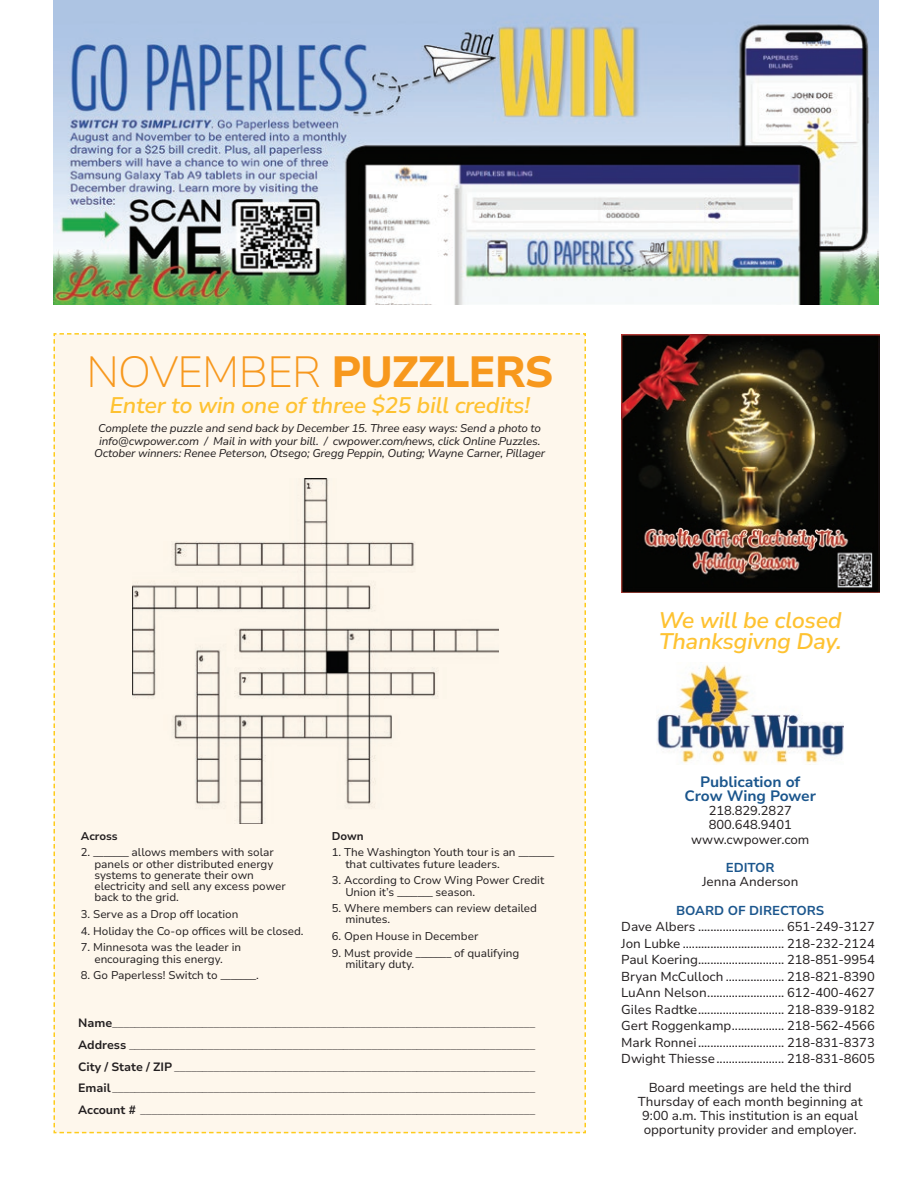
<style>
.page{position:relative;width:918px;height:1188px;background:#fff}
.page>*{position:absolute;margin:0;border:0;box-sizing:border-box;transform-origin:0 0}
.t1{font:200 43.5px "Nunito Sans 10 pt";letter-spacing:-.03em;color:#f7981d}
.t2{font:italic 600 22.5px/21px "Nunito Sans 10 pt";letter-spacing:-.02em;color:#fec231}
.t3{font:700 15px/14.2px "Nunito Sans 10 pt";letter-spacing:-.005em;color:#1b568d;text-align:center}
.t4{font:12.9px/16.5px "Nunito Sans 10 pt";letter-spacing:-.005em;color:#231f20;text-align:center}
.t5{font:700 12.9px "Nunito Sans 10 pt";letter-spacing:-.005em;color:#1b568d}
.t6{font:200 12px/21.6px "Nunito Sans 10 pt";color:#231f20;text-align:justify}
.t7{font:11.25px/11.2px "Nunito Sans 10 pt";letter-spacing:-.005em;color:#231f20}
.t8{font:italic 11.25px/12.8px "Nunito Sans 10 pt";letter-spacing:-.02em;color:#231f20;text-align:center}
.t9{font:700 11.25px "Nunito Sans 10 pt";letter-spacing:-.005em;color:#231f20}
.s1{font-weight:800}
.s2{font-weight:700}
</style>
<div class="page">
<div style="left:53px;top:333px;width:533px;height:801px;background:#fef7ec"></div>
<img style="left:657px;top:664px;width:187px;height:101px">
<img style="left:132px;top:478px;width:366px;height:345px">
<img style="left:621px;top:335px;width:258px;height:258px">
<img style="left:53px;top:0;width:826px;height:305px">
<h1 class="t1" style="left:86px;top:342px;width:469px">NOVEMBER <span class="s1">PUZZLERS</span></h1>
<h2 class="t2" style="left:110px;top:394px;width:422px">Enter to win one of three $25 bill credits!</h2>
<p class="t8" style="left:94px;top:421px;width:452px">Complete the puzzle and send back by December 15. Three easy ways: Send a photo to info@cwpower.com / Mail in with your bill. / cwpower.com/news, click Online Puzzles.<br>October winners: Renee Peterson, Otsego; Gregg Peppin, Outing; Wayne Carner, Pillager</p>
<p class="t9" style="left:81px;top:828px;width:38px">Across</p>
<p class="t7" style="left:94px;top:846px;width:193px;text-indent:-14px">2. _______ allows members with solar panels or other distributed energy systems to generate their own electricity and sell any excess power back to the grid.</p>
<p class="t7" style="left:81px;top:908px;width:159px">3. Serve as a Drop off location</p>
<p class="t7" style="left:81px;top:925px;width:224px">4. Holiday the Co-op offices will be closed.</p>
<p class="t7" style="left:81px;top:941px;width:162px;text-align:center">7. Minnesota was the leader in encouraging this energy.</p>
<p class="t7" style="left:81px;top:969px;width:179px">8. Go Paperless! Switch to _______.</p>
<p class="t9" style="left:332px;top:828px;width:33px">Down</p>
<p class="t7" style="left:345px;top:846px;width:211px;text-indent:-14px">1. The Washington Youth tour is an _______ that cultivates future leaders.</p>
<p class="t7" style="left:345px;top:874px;width:201px;text-indent:-14px">3. According to Crow Wing Power Credit<br>Union it’s _______ season.</p>
<p class="t7" style="left:345px;top:902px;width:193px;text-indent:-14px">5. Where members can review detailed minutes.</p>
<p class="t7" style="left:332px;top:930px;width:148px">6. Open House in December</p>
<p class="t7" style="left:345px;top:947px;width:176px;text-indent:-14px">9. Must provide _______ of qualifying military duty.</p>
<p class="t6" style="left:78px;top:1012px;width:459px"><span class="s2">Name</span>___________________________________________________________________________ <span class="s2">Address</span> ________________________________________________________________________ <span class="s2">City / State / ZIP</span> ________________________________________________________________ <span class="s2">Email</span>___________________________________________________________________________ <span class="s2">Account #</span> ______________________________________________________________________</p>
<h2 class="t2" style="left:659px;top:609px;width:185px">We will be closed<br>Thanksgivng Day.</h2>
<p class="t3" style="left:684px;top:774px;width:133px">Publication of<br>Crow Wing Power</p>
<p class="t4" style="left:691px;top:803px;width:120px;line-height:14.2px">218.829.2827<br>800.648.9401 www.cwpower.com</p>
<p class="t5" style="left:726px;top:858px;width:50px">EDITOR</p>
<p class="t4" style="left:702px;top:873px;width:98px">Jenna Anderson</p>
<p class="t5" style="left:676px;top:901px;width:150px">BOARD OF DIRECTORS</p>
<p class="t4" style="left:621px;top:918px;width:255px;text-align:justify">Dave Albers ............................ 651-249-3127<br>Jon Lubke ................................. 218-232-2124<br>Paul Koering............................ 218-851-9954<br>Bryan McCulloch ................... 218-821-8390<br>LuAnn Nelson......................... 612-400-4627<br>Giles Radtke............................ 218-839-9182<br>Gert Roggenkamp................. 218-562-4566<br>Mark Ronnei............................ 218-831-8373<br>Dwight Thiesse...................... 218-831-8605</p>
<p class="t4" style="left:638px;top:1079px;width:226px;line-height:14.2px">Board meetings are held the third Thursday of each month beginning at 9:00 a.m. This institution is an equal opportunity provider and employer.</p>
</div>
